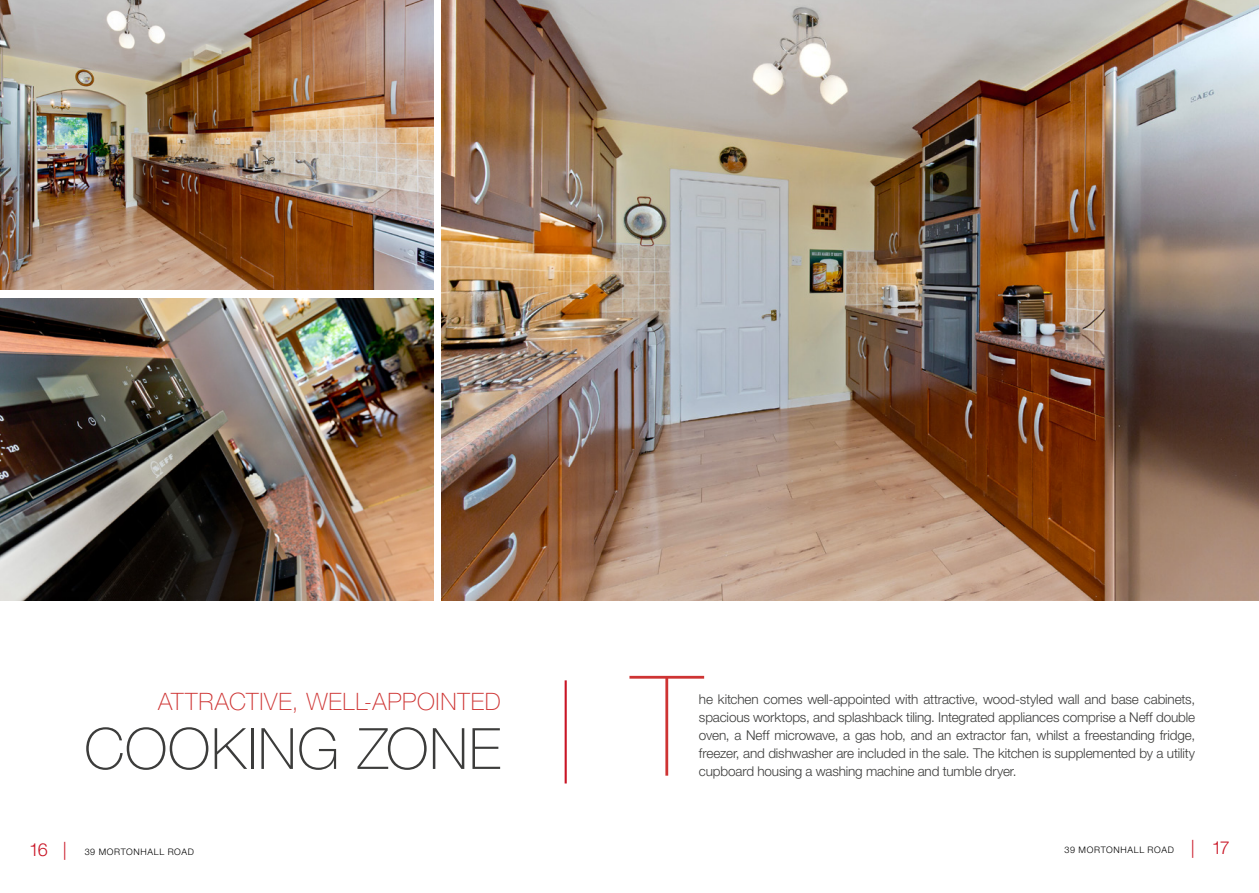
<style>
.page{position:relative;width:1259px;height:893px;background:#fff}
.page>*{position:absolute;margin:0;border:0;box-sizing:border-box;transform-origin:0 0}
.Address_line_1{font:200 139.8px "Helvetica Neue LT Std";color:#ce3433}
.Address_line_1-2{font:100 57px "Helvetica Neue LT Std";letter-spacing:.015em;color:#3c3c3b}
.Address_line_1-3{font:100 24px "Helvetica Neue LT Std";letter-spacing:.035em;color:#ce3433}
.Address_line_1-4{font:300 13.5px/18px "Helvetica Neue LT Std";letter-spacing:-.01em;color:#3c3c3b;text-align:justify}
.t1{font:300 9px "Helvetica Neue LT Std";letter-spacing:.075em;color:#000}
.s1{font-size:18px;color:#c91525}
</style>
<div class="page">
<img style="left:0;top:0;width:433px;height:290px">
<img style="left:0;top:298px;width:433px;height:303px">
<img style="left:442px;top:0;width:817px;height:601px">
<hr style="left:564px;top:680px;width:3px;height:103px;background:#c91525">
<p class="Address_line_1-3" style="left:158px;top:688px;width:344px">ATTRACTIVE, WELL-APPOINTED</p>
<p class="Address_line_1-2" style="left:84px;top:716px;width:418px">COOKING ZONE</p>
<p class="Address_line_1" style="left:632px;top:645px;width:71px">T</p>
<p class="Address_line_1-4" style="left:699px;top:690px;width:498px">he kitchen comes well-appointed with attractive, wood-styled wall and base cabinets, spacious worktops, and splashback tiling. Integrated appliances comprise a Neff double oven, a Neff microwave, a gas hob, and an extractor fan, whilst a freestanding fridge, freezer, and dishwasher are included in the sale. The kitchen is supplemented by a utility cupboard housing a washing machine and tumble dryer.</p>
<p class="t1" style="left:29px;top:846px;width:166px"><span class="s1">16 |</span> 39 MORTONHALL ROAD</p>
<p class="t1" style="left:1064px;top:844px;width:167px">39 MORTONHALL ROAD <span class="s1">| 17</span></p>
</div>
